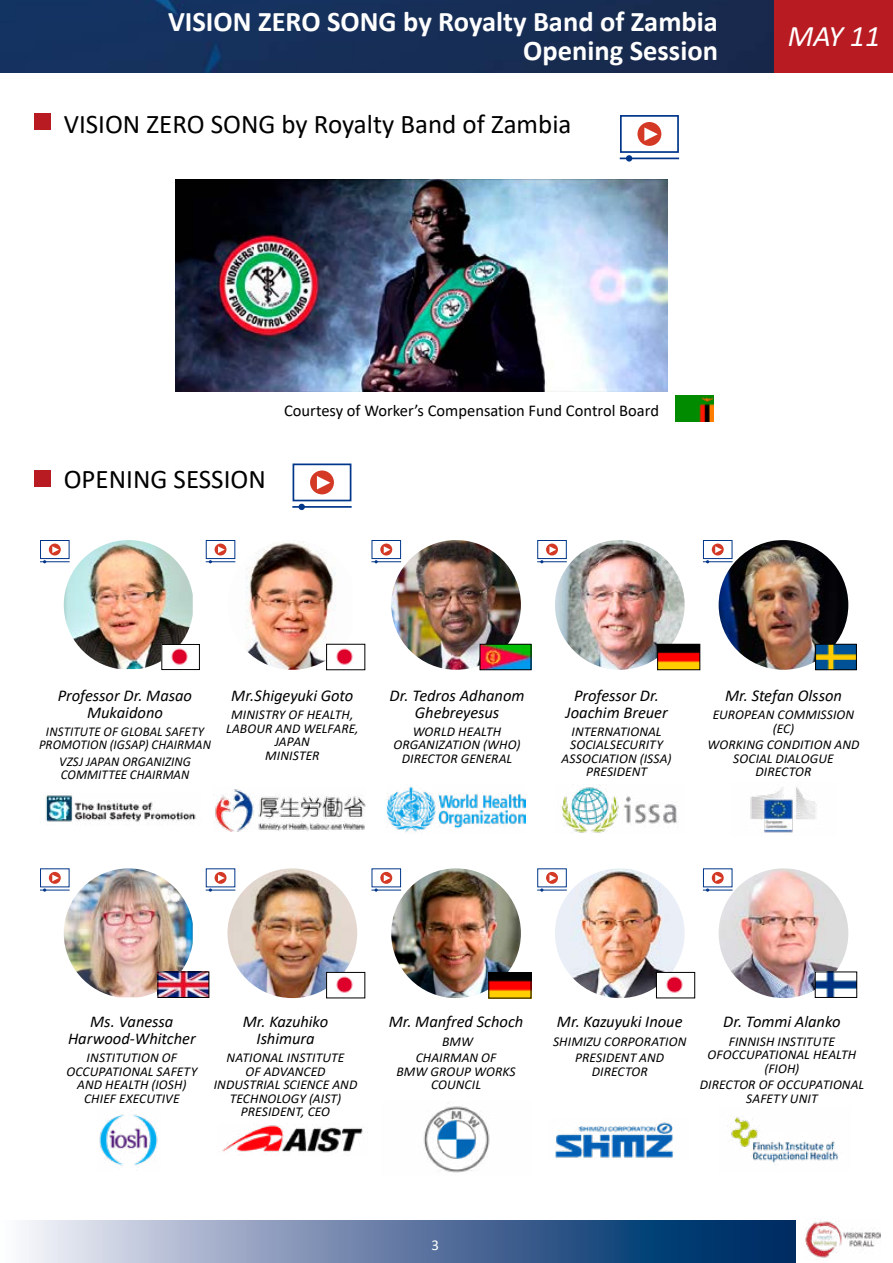
<style>
.page{position:relative;width:893px;height:1263px;background:#fff}
.page>*{position:absolute;margin:0;border:0;box-sizing:border-box;transform-origin:0 0}
.t1{font:italic 30px "Calibri";color:#fff}
.t2{font:700 28.5px/28.5px "Calibri";color:#fff;text-align:right}
.t3{font:27px "Calibri";color:#000}
.t4{font:italic 16.5px/16.5px "Calibri";letter-spacing:-.005em;color:#000;text-align:center}
.t5{font:16.5px "Calibri";color:#000}
.t6{font:15px "Calibri";color:#fff}
.t7{font:italic 13.5px/13.5px "Calibri";letter-spacing:.005em;color:#000;text-align:center}
.t8{font:italic 13.5px/13.5px "Calibri";letter-spacing:.005em;color:#000;text-align:center;scale:.95 1}
</style>
<div class="page">
<img style="left:805px;top:1220px;width:75px;height:38px">
<svg style="left:25px;top:1220px;width:770px;height:43px;background:#647fa5"></svg>
<img style="left:0;top:0;width:774px;height:72px">
<div style="left:774px;top:0;width:119px;height:72px;background:#b81c22"></div>
<img style="left:176px;top:180px;width:492px;height:211px">
<div style="left:34px;top:113px;width:17px;height:17px;background:#b81c22"></div>
<img style="left:676px;top:395px;width:38px;height:26px">
<div style="left:34px;top:470px;width:17px;height:16px;background:#b81c22"></div>
<img style="left:64px;top:540px;width:129px;height:129px">
<img style="left:227px;top:540px;width:125px;height:130px">
<img style="left:391px;top:540px;width:130px;height:130px;border-radius:65px">
<img style="left:555px;top:540px;width:130px;height:130px;border-radius:65px">
<img style="left:719px;top:540px;width:129px;height:130px;border-radius:65px">
<img style="left:560px;top:787px;width:118px;height:46px">
<img style="left:45px;top:795px;width:151px;height:27px">
<img style="left:213px;top:789px;width:152px;height:43px">
<img style="left:387px;top:786px;width:138px;height:47px">
<img style="left:750px;top:786px;width:67px;height:47px">
<img style="left:164px;top:646px;width:29px;height:22px">
<div style="left:162px;top:644px;width:38px;height:26px;border:1px solid #000"></div>
<img style="left:328px;top:646px;width:25px;height:22px">
<img style="left:482px;top:646px;width:47px;height:22px">
<div style="left:480px;top:644px;width:51px;height:26px;border:1px solid #000"></div>
<img style="left:659px;top:646px;width:39px;height:22px">
<div style="left:657px;top:644px;width:43px;height:26px;border:1px solid #000"></div>
<img style="left:817px;top:646px;width:38px;height:22px">
<div style="left:815px;top:644px;width:42px;height:26px;border:1px solid #000"></div>
<img style="left:64px;top:868px;width:129px;height:129px">
<img style="left:227px;top:868px;width:130px;height:130px;border-radius:65px">
<img style="left:391px;top:868px;width:130px;height:130px;border-radius:65px">
<img style="left:555px;top:868px;width:130px;height:130px;border-radius:65px">
<img style="left:719px;top:868px;width:129px;height:130px;border-radius:65px">
<img style="left:222px;top:1125px;width:141px;height:28px">
<img style="left:99px;top:1114px;width:59px;height:52px">
<img style="left:727px;top:1117px;width:111px;height:46px">
<img style="left:555px;top:1122px;width:118px;height:36px">
<img style="left:423px;top:1106px;width:67px;height:67px">
<img style="left:328px;top:974px;width:25px;height:19px">
<div style="left:326px;top:972px;width:39px;height:26px;border:1px solid #000"></div>
<img style="left:658px;top:974px;width:25px;height:19px">
<div style="left:656px;top:972px;width:39px;height:26px;border:1px solid #000"></div>
<img style="left:491px;top:974px;width:38px;height:22px">
<div style="left:489px;top:972px;width:42px;height:26px;border:1px solid #000"></div>
<img style="left:160px;top:974px;width:47px;height:22px">
<div style="left:158px;top:972px;width:51px;height:26px;border:1px solid #000"></div>
<img style="left:817px;top:974px;width:38px;height:22px">
<div style="left:815px;top:972px;width:42px;height:26px;border:1px solid #000"></div>
<div style="left:637px;top:122px;width:24px;height:24px;background:#d43926;border-radius:50%"></div>
<svg style="left:644px;top:127px;width:14px;height:14px"></svg>
<div style="left:620px;top:115px;width:59px;height:38px;border:2px solid #00368a"></div>
<hr style="left:620px;top:158px;width:59px;height:1px;background:#00368a">
<div style="left:626px;top:155px;width:6px;height:7px;background:#00368a;border-radius:50%"></div>
<div style="left:310px;top:470px;width:24px;height:24px;background:#d43926;border-radius:50%"></div>
<svg style="left:317px;top:476px;width:13px;height:13px"></svg>
<div style="left:293px;top:463px;width:58px;height:38px;border:2px solid #00368a"></div>
<hr style="left:292px;top:506px;width:60px;height:2px;background:#00368a">
<div style="left:298px;top:504px;width:7px;height:6px;background:#00368a;border-radius:50%"></div>
<svg style="left:49px;top:543px;width:12px;height:12px"></svg>
<svg style="left:52px;top:546px;width:7px;height:7px"></svg>
<div style="left:40px;top:540px;width:30px;height:19px;border:1px solid #00368a"></div>
<hr style="left:40px;top:561px;width:30px;height:1px;background:#00368a">
<div style="left:49px;top:872px;width:12px;height:12px;background:#d43926;border-radius:50%"></div>
<svg style="left:52px;top:875px;width:7px;height:6px"></svg>
<hr style="left:40px;top:890px;width:30px;height:1px;background:#00368a">
<svg style="left:215px;top:543px;width:12px;height:12px"></svg>
<svg style="left:218px;top:546px;width:7px;height:7px"></svg>
<div style="left:206px;top:540px;width:29px;height:19px;border:1px solid #00368a"></div>
<svg style="left:206px;top:560px;width:29px;height:3px"></svg>
<svg style="left:215px;top:872px;width:12px;height:12px"></svg>
<svg style="left:218px;top:875px;width:7px;height:6px"></svg>
<svg style="left:206px;top:888px;width:29px;height:4px"></svg>
<svg style="left:380px;top:543px;width:12px;height:12px"></svg>
<svg style="left:384px;top:546px;width:6px;height:7px"></svg>
<div style="left:372px;top:540px;width:29px;height:19px;border:1px solid #00368a"></div>
<hr style="left:371px;top:561px;width:30px;height:1px;background:#00368a">
<svg style="left:380px;top:872px;width:12px;height:12px"></svg>
<svg style="left:384px;top:875px;width:6px;height:6px"></svg>
<hr style="left:371px;top:890px;width:30px;height:1px;background:#00368a">
<div style="left:546px;top:543px;width:12px;height:12px;background:#d43926;border-radius:50%"></div>
<svg style="left:549px;top:546px;width:7px;height:7px"></svg>
<div style="left:537px;top:540px;width:30px;height:19px;border:1px solid #00368a"></div>
<hr style="left:537px;top:561px;width:30px;height:1px;background:#00368a">
<svg style="left:546px;top:872px;width:12px;height:12px"></svg>
<svg style="left:549px;top:875px;width:7px;height:6px"></svg>
<div style="left:537px;top:868px;width:30px;height:19px;border:1px solid #00368a"></div>
<hr style="left:537px;top:890px;width:30px;height:1px;background:#00368a">
<svg style="left:712px;top:543px;width:12px;height:12px"></svg>
<svg style="left:715px;top:546px;width:7px;height:7px"></svg>
<div style="left:703px;top:540px;width:29px;height:19px;border:1px solid #00368a"></div>
<hr style="left:703px;top:561px;width:30px;height:1px;background:#00368a">
<div style="left:712px;top:872px;width:12px;height:12px;background:#d43926;border-radius:50%"></div>
<svg style="left:715px;top:875px;width:7px;height:6px"></svg>
<hr style="left:703px;top:890px;width:30px;height:1px;background:#00368a">
<h2 class="t2" style="left:168px;top:7px;width:551px">VISION ZERO SONG by Royalty Band of Zambia<br>Opening Session</h2>
<h3 class="t3" style="left:64px;top:105px;width:509px">VISION ZERO SONG by Royalty Band of Zambia</h3>
<h1 class="t1" style="left:788px;top:15px;width:94px">MAY 11</h1>
<h3 class="t3" style="left:64px;top:460px;width:204px">OPENING SESSION</h3>
<p class="t5" style="left:284px;top:399px;width:376px">Courtesy of Worker’s Compensation Fund Control Board</p>
<p class="t4" style="left:58px;top:687px;width:136px">Professor Dr. Masao<br>Mukaidono</p>
<p class="t8" style="left:39px;top:724px;width:182px">INSTITUTE OF GLOBAL SAFETY<br>PROMOTION (IGSAP) CHAIRMAN</p>
<p class="t8" style="left:59px;top:754px;width:140px;text-align:left">VZSJ JAPAN ORGANIZING<br>COMMITTEE CHAIRMAN</p>
<p class="t4" style="left:231px;top:687px;width:124px">Mr.Shigeyuki Goto</p>
<p class="t7" style="left:226px;top:708px;width:134px">MINISTRY OF HEALTH,<br>LABOUR AND WELFARE,<br>JAPAN<br>MINISTER</p>
<p class="t4" style="left:389px;top:687px;width:137px">Dr. Tedros Adhanom<br>Ghebreyesus</p>
<p class="t7" style="left:393px;top:724px;width:129px">WORLD HEALTH<br>ORGANIZATION (WHO)<br>DIRECTOR GENERAL</p>
<p class="t4" style="left:565px;top:687px;width:104px">Professor Dr.<br>Joachim Breuer</p>
<p class="t7" style="left:562px;top:724px;width:111px">INTERNATIONAL<br>SOCIALSECURITY<br>ASSOCIATION (ISSA)<br>PRESIDENT</p>
<p class="t4" style="left:725px;top:687px;width:118px">Mr. Stefan Olsson</p>
<p class="t7" style="left:713px;top:708px;width:143px">EUROPEAN COMMISSION (EC)</p>
<p class="t7" style="left:707px;top:738px;width:154px">WORKING CONDITION AND<br>SOCIAL DIALOGUE<br>DIRECTOR</p>
<p class="t4" style="left:68px;top:1013px;width:129px">Ms. Vanessa<br>Harwood-Whitcher</p>
<p class="t7" style="left:66px;top:1050px;width:132px">INSTITUTION OF<br>OCCUPATIONAL SAFETY<br>AND HEALTH (IOSH)<br>CHIEF EXECUTIVE</p>
<p class="t4" style="left:243px;top:1013px;width:87px">Mr. Kazuhiko<br>Ishimura</p>
<p class="t7" style="left:214px;top:1050px;width:145px">NATIONAL INSTITUTE<br>OF ADVANCED<br>INDUSTRIAL SCIENCE AND<br>TECHNOLOGY (AIST)<br>PRESIDENT, CEO</p>
<p class="t4" style="left:389px;top:1013px;width:136px">Mr. Manfred Schoch</p>
<p class="t7" style="left:416px;top:1032px;width:82px;line-height:16.5px">BMW<br>CHAIRMAN OF</p>
<p class="t7" style="left:396px;top:1064px;width:121px">BMW GROUP WORKS<br>COUNCIL</p>
<p class="t4" style="left:557px;top:1013px;width:127px">Mr. Kazuyuki Inoue</p>
<p class="t7" style="left:553px;top:1032px;width:135px;line-height:16.5px">SHIMIZU CORPORATION<br>PRESIDENT AND</p>
<p class="t7" style="left:592px;top:1064px;width:57px">DIRECTOR</p>
<p class="t4" style="left:723px;top:1013px;width:119px">Dr. Tommi Alanko</p>
<p class="t7" style="left:708px;top:1034px;width:150px">FINNISH INSTITUTE<br>OFOCCUPATIONAL HEALTH (FIOH)</p>
<p class="t7" style="left:700px;top:1077px;width:166px">DIRECTOR OF OCCUPATIONAL<br>SAFETY UNIT</p>
<p class="t6" style="left:431px;top:1234px;width:9px">3</p>
</div>
